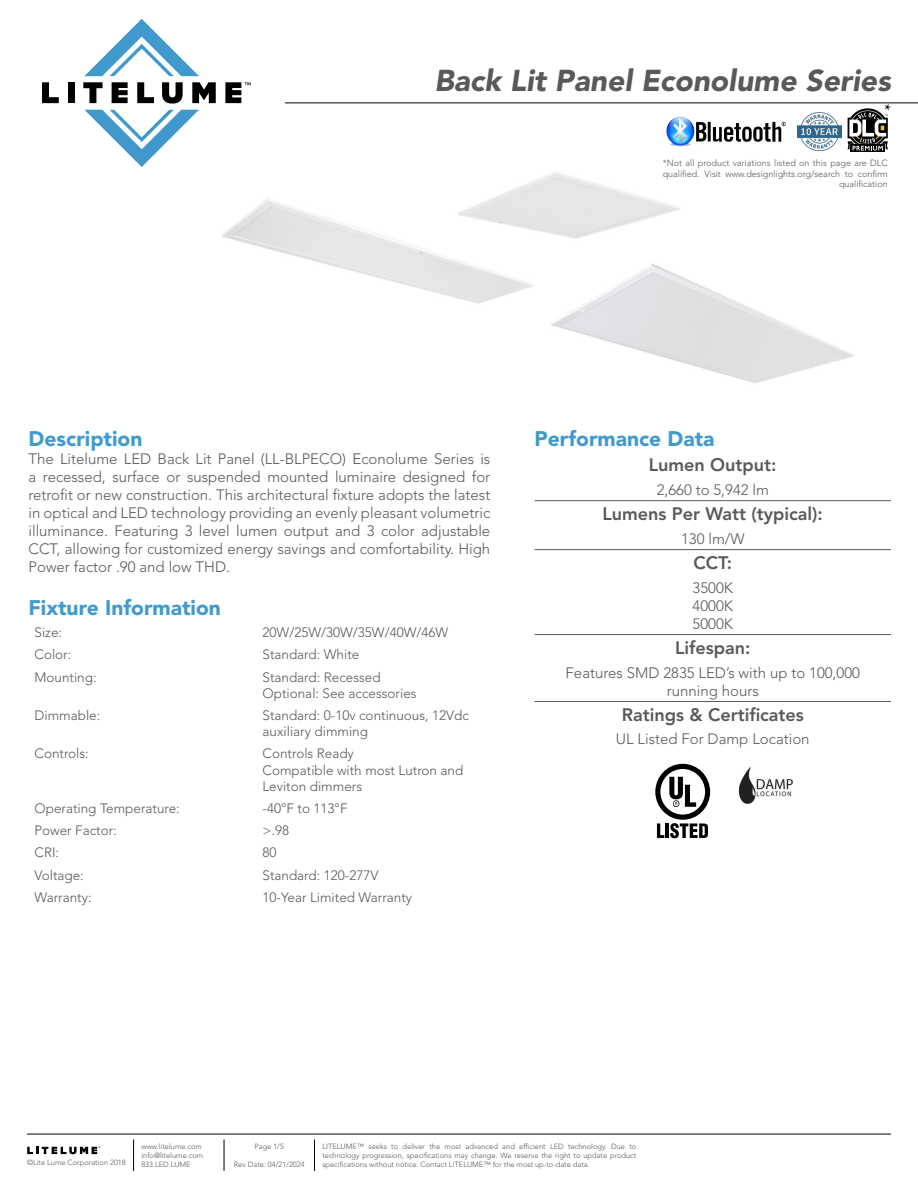
<style>
.page{position:relative;width:918px;height:1188px;background:#fff}
.page>*{position:absolute;margin:0;border:0;box-sizing:border-box;transform-origin:0 0}
.t1{font:italic 900 30px "Avenir LT Std";color:#59595c}
.t2{font:900 21px "Avenir LT Std";color:#419acd}
.t3{font:800 18px "Avenir LT Std";color:#59595c}
.t4{font:18px "Minion Pro";color:#000}
.t5{font:300 15px/18px "Avenir LT Std";color:#59595c;text-align:justify}
.t6{font:300 13.5px/16.2px "Avenir LT Std";color:#59595c}
.t7{font:300 9px/10.5px "Avenir LT Std";color:#59595c;text-align:right}
.t8{font:300 7.5px/9px "Avenir LT Std";color:#59595c;text-align:justify}
</style>
<div class="page">
<hr style="left:27px;top:1134px;width:864px;height:1px;background:#000">
<hr style="left:285px;top:103px;width:633px;height:1px;background:#000">
<hr style="left:133px;top:1140px;width:1px;height:31px;background:#000">
<hr style="left:224px;top:1140px;width:1px;height:31px;background:#000">
<hr style="left:314px;top:1140px;width:1px;height:31px;background:#000">
<svg style="left:27px;top:1147px;width:73px;height:7px"></svg>
<svg style="left:42px;top:82px;width:17px;height:21px"></svg>
<div style="left:68px;top:82px;width:7px;height:21px;background:#000"></div>
<svg style="left:83px;top:82px;width:20px;height:21px"></svg>
<svg style="left:112px;top:82px;width:16px;height:21px"></svg>
<svg style="left:137px;top:82px;width:17px;height:21px"></svg>
<svg style="left:162px;top:82px;width:21px;height:22px"></svg>
<svg style="left:192px;top:82px;width:24px;height:21px"></svg>
<svg style="left:84px;top:19px;width:115px;height:57px"></svg>
<svg style="left:85px;top:110px;width:114px;height:57px"></svg>
<svg style="left:225px;top:82px;width:26px;height:21px"></svg>
<hr style="left:535px;top:500px;width:356px;height:1px;background:#59595c">
<hr style="left:535px;top:549px;width:356px;height:1px;background:#59595c">
<hr style="left:535px;top:634px;width:356px;height:1px;background:#59595c">
<hr style="left:535px;top:701px;width:356px;height:1px;background:#59595c">
<svg style="left:655px;top:764px;width:55px;height:74px"></svg>
<img style="left:738px;top:767px;width:55px;height:37px">
<img style="left:222px;top:198px;width:312px;height:106px">
<img style="left:551px;top:263px;width:303px;height:120px">
<img style="left:448px;top:172px;width:232px;height:85px">
<img style="left:798px;top:113px;width:43px;height:38px">
<img style="left:666px;top:117px;width:120px;height:30px">
<div style="left:850px;top:145px;width:35px;height:7px;background:#000"></div>
<svg style="left:848px;top:108px;width:40px;height:43px"></svg>
<h1 class="t1" style="left:434px;top:62px;width:458px">Back Lit Panel Econolume Series</h1>
<p class="t4" style="left:884px;top:98px;width:9px">*</p>
<p class="t7" style="left:663px;top:158px;width:227px">*Not all product variations listed on this page are DLC qualified. Visit www.designlights.org/search to confirm qualification</p>
<h2 class="t2" style="left:29px;top:426px;width:115px">Description</h2>
<p class="t5" style="left:29px;top:450px;width:463px">The Litelume LED Back Lit Panel (LL-BLPECO) Econolume Series is a recessed, surface or suspended mounted luminaire designed for retrofit or new construction. This architectural fixture adopts the latest in optical and LED technology providing an evenly pleasant volumetric illuminance. Featuring 3 level lumen output and 3 color adjustable CCT, allowing for customized energy savings and comfortability. High Power factor .90 and low THD.</p>
<h2 class="t2" style="left:29px;top:595px;width:194px">Fixture Information</h2>
<p class="t6" style="left:35px;top:624px;width:29px">Size:</p>
<p class="t6" style="left:263px;top:624px;width:187px">20W/25W/30W/35W/40W/46W</p>
<p class="t6" style="left:35px;top:647px;width:38px">Color:</p>
<p class="t6" style="left:263px;top:647px;width:98px">Standard: White</p>
<p class="t6" style="left:35px;top:669px;width:64px">Mounting:</p>
<p class="t6" style="left:263px;top:669px;width:156px">Standard: Recessed<br>Optional: See accessories</p>
<p class="t6" style="left:35px;top:707px;width:67px">Dimmable:</p>
<p class="t6" style="left:263px;top:707px;width:208px">Standard: 0-10v continuous, 12Vdc auxiliary dimming</p>
<p class="t6" style="left:35px;top:746px;width:56px">Controls:</p>
<p class="t6" style="left:263px;top:746px;width:202px">Controls Ready<br>Compatible with most Lutron and<br>Leviton dimmers</p>
<p class="t6" style="left:35px;top:800px;width:147px">Operating Temperature:</p>
<p class="t6" style="left:263px;top:800px;width:86px">-40°F to 113°F</p>
<p class="t6" style="left:35px;top:822px;width:84px">Power Factor:</p>
<p class="t6" style="left:263px;top:822px;width:28px">&gt;.98</p>
<p class="t6" style="left:35px;top:845px;width:26px">CRI:</p>
<p class="t6" style="left:263px;top:845px;width:16px">80</p>
<p class="t6" style="left:35px;top:867px;width:51px">Voltage:</p>
<p class="t6" style="left:263px;top:867px;width:117px">Standard: 120-277V</p>
<p class="t6" style="left:35px;top:889px;width:59px">Warranty:</p>
<p class="t6" style="left:263px;top:889px;width:151px">10-Year Limited Warranty</p>
<h2 class="t2" style="left:535px;top:426px;width:181px">Performance Data</h2>
<p class="t3" style="left:649px;top:454px;width:129px">Lumen Output:</p>
<p class="t5" style="left:657px;top:481px;width:114px">2,660 to 5,942 lm</p>
<p class="t3" style="left:603px;top:503px;width:222px">Lumens Per Watt (typical):</p>
<p class="t5" style="left:681px;top:529px;width:65px">130 lm/W</p>
<p class="t3" style="left:693px;top:552px;width:40px">CCT:</p>
<p class="t5" style="left:693px;top:578px;width:42px">3500K 4000K 5000K</p>
<p class="t3" style="left:675px;top:637px;width:77px">Lifespan:</p>
<p class="t5" style="left:566px;top:663px;width:296px;text-align:center">Features SMD 2835 LED’s with up to 100,000 running hours</p>
<p class="t3" style="left:622px;top:704px;width:184px">Ratings &amp; Certificates</p>
<p class="t5" style="left:616px;top:730px;width:195px">UL Listed For Damp Location</p>
<p class="t8" style="left:141px;top:1142px;width:63px;text-align:left">www.litelume.com info@litelume.com<br>833.LED.LUME</p>
<p class="t8" style="left:255px;top:1142px;width:31px">Page 1/5</p>
<p class="t8" style="left:27px;top:1158px;width:100px">©Lite Lume Corporation 2018</p>
<p class="t8" style="left:234px;top:1160px;width:72px">Rev Date: 04/21/2024</p>
<p class="t8" style="left:322px;top:1142px;width:316px">LITELUME™ seeks to deliver the most advanced and efficient LED technology. Due to technology progression, specifications may change. We reserve the right to update product specifications without notice. Contact LITELUME™ for the most up-to-date data.</p>
</div>
